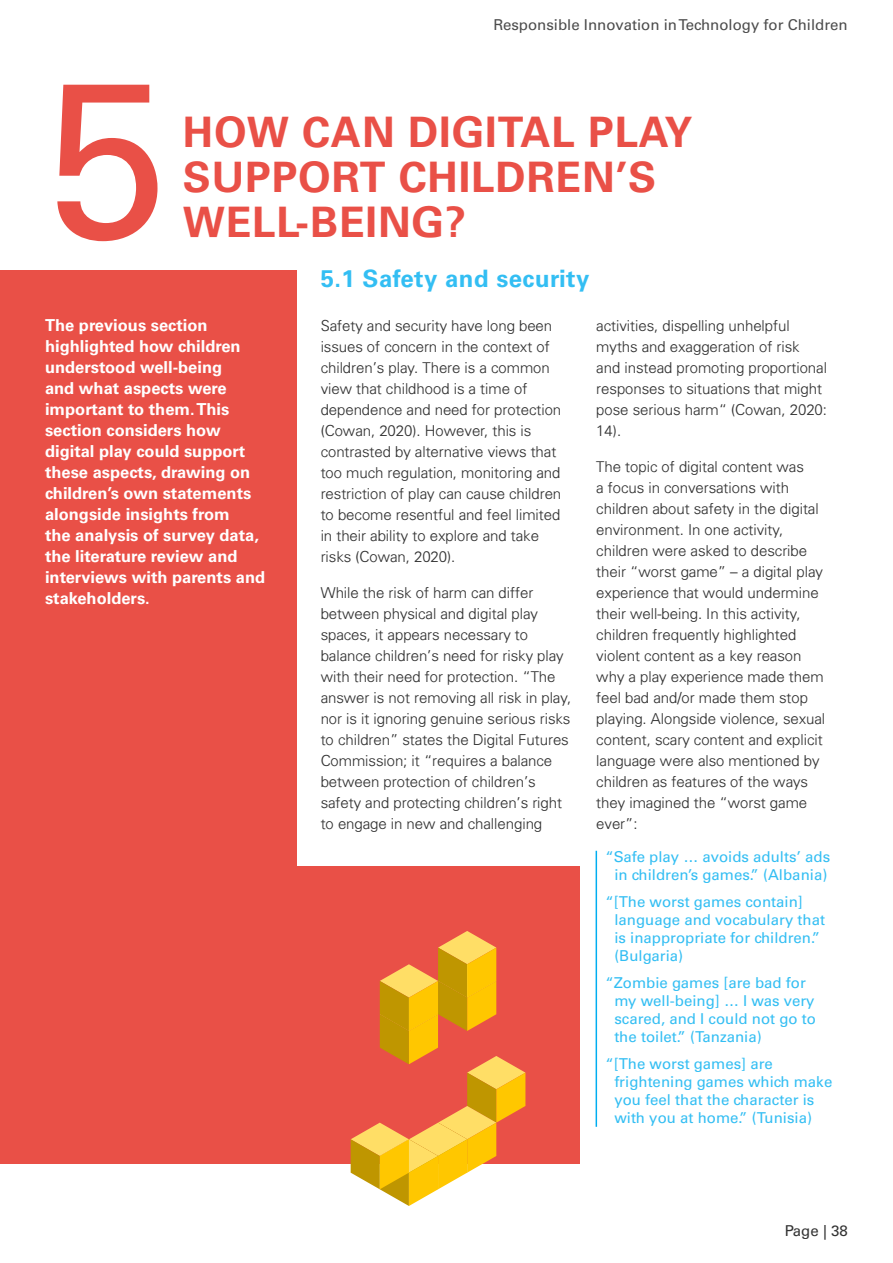
<style>
.page{position:relative;width:893px;height:1263px;background:#fff}
.page>*{position:absolute;margin:0;border:0;box-sizing:border-box;transform-origin:0 0}
.Chapter_Heading_1{font:220.95px "Univers LT Std";color:#e95047}
.Chapter_Heading_1-2{font:700 42px/45px "Univers LT Std";letter-spacing:.02em;color:#e95047}
.Chapter_Sub_Heading{font:700 24px "Univers LT Std";letter-spacing:.02em;color:#33bef3}
.Intro_Copy{font:700 16.5px/21px "Univers LT Std";color:#fff}
.Body_Copy{font:300 15px/21px "Univers";color:#333}
.Border_Left_Copy_B{font:15px/18px "Univers LT Std";color:#33bef3}
.t1{font:15px "Univers LT Std";color:#4c4c4c}
.t2{font:15px "Univers LT Std";color:#333}
</style>
<div class="page">
<div style="left:0;top:866px;width:579px;height:298px;background:#e95047"></div>
<div style="left:0;top:270px;width:297px;height:894px;background:#e95047"></div>
<hr style="left:596px;top:851px;width:1px;height:276px;background:#00adf0">
<svg style="left:351px;top:931px;width:174px;height:275px"></svg>
<p class="Chapter_Heading_1" style="left:45px;top:28px;width:124px">5</p>
<p class="t1" style="left:493px;top:16px;width:356px">Responsible Innovation in Technology for Children</p>
<p class="Chapter_Heading_1-2" style="left:183px;top:110px;width:511px">HOW CAN DIGITAL PLAY<br>SUPPORT CHILDREN’S<br>WELL-BEING?</p>
<p class="Chapter_Sub_Heading" style="left:321px;top:265px;width:270px">5.1 Safety and security</p>
<p class="Intro_Copy" style="left:45px;top:315px;width:222px">The previous section highlighted how children understood well-being<br>and what aspects were important to them. This section considers how digital play could support these aspects, drawing on children’s own statements alongside insights from<br>the analysis of survey data, the literature review and interviews with parents and stakeholders.</p>
<p class="Body_Copy" style="left:321px;top:314px;width:242px">Safety and security have long been issues of concern in the context of children’s play. There is a common view that childhood is a time of dependence and need for protection (Cowan, 2020). However, this is contrasted by alternative views that too much regulation, monitoring and restriction of play can cause children to become resentful and feel limited in their ability to explore and take risks (Cowan, 2020).</p>
<p class="Body_Copy" style="left:321px;top:581px;width:252px">While the risk of harm can differ between physical and digital play spaces, it appears necessary to balance children’s need for risky play with their need for protection. “The answer is not removing all risk in play, nor is it ignoring genuine serious risks to children” states the Digital Futures Commission; it “requires a balance between protection of children’s safety and protecting children’s right to engage in new and challenging</p>
<p class="Body_Copy" style="left:596px;top:314px;width:232px">activities, dispelling unhelpful myths and exaggeration of risk and instead promoting proportional responses to situations that might pose serious harm“ (Cowan, 2020:<br>14).</p>
<p class="Body_Copy" style="left:596px;top:455px;width:230px">The topic of digital content was<br>a focus in conversations with children about safety in the digital environment. In one activity, children were asked to describe their “worst game” – a digital play experience that would undermine their well-being. In this activity, children frequently highlighted violent content as a key reason why a play experience made them feel bad and/or made them stop playing. Alongside violence, sexual content, scary content and explicit language were also mentioned by children as features of the ways they imagined the “worst game ever”:</p>
<p class="Border_Left_Copy_B" style="left:605px;top:847px;width:226px;text-align:center">“Safe play … avoids adults’ ads in children’s games.” (Albania)</p>
<p class="Border_Left_Copy_B" style="left:614px;top:892px;width:212px;text-indent:-9px">“[The worst games contain] language and vocabulary that is inappropriate for children.” (Bulgaria)</p>
<p class="Border_Left_Copy_B" style="left:614px;top:973px;width:203px;text-indent:-9px">“Zombie games [are bad for my well-being] … I was very scared, and I could not go to the toilet.” (Tanzania)</p>
<p class="Border_Left_Copy_B" style="left:614px;top:1054px;width:220px;text-indent:-9px">“[The worst games] are frightening games which make you feel that the character is with you at home.” (Tunisia)</p>
<p class="t2" style="left:784px;top:1222px;width:65px">Page | 38</p>
</div>
